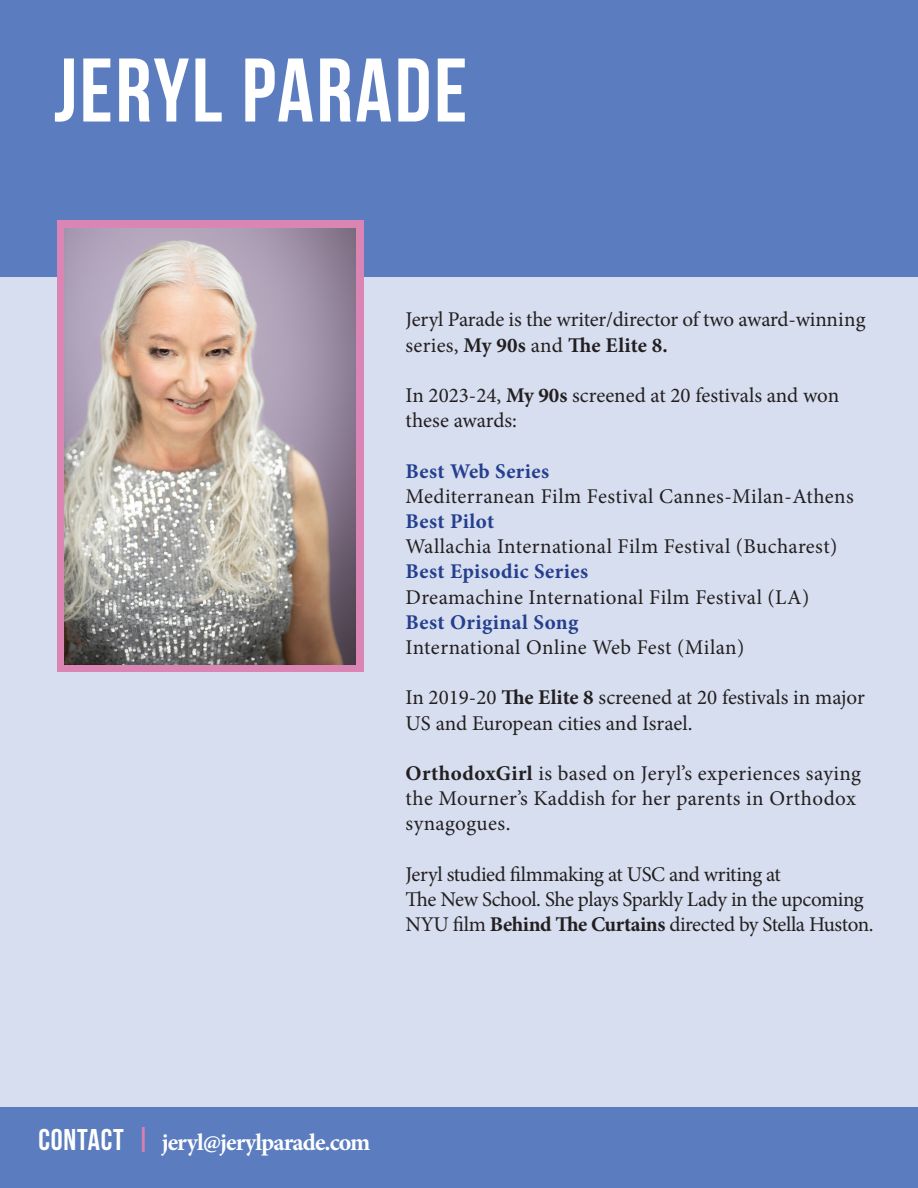
<style>
.page{position:relative;width:918px;height:1188px;background:#fff}
.page>*{position:absolute;margin:0;border:0;box-sizing:border-box;transform-origin:0 0}
.t1{font:90px "Bebas Neue";letter-spacing:.03em;color:#fff}
.t2{font:700 24px "Minion Pro";letter-spacing:-.04em;color:#fff}
.t3{font:21px/25.2px "Minion Pro";letter-spacing:.005em;color:#231f20}
.t4{font:21px/25.2px "Minion Pro";letter-spacing:-.025em;color:#231f20}
.t5{font:700 21px "Minion Pro";letter-spacing:.02em;color:#253f8e}
.t6{font:21px "Minion Pro";letter-spacing:-.02em;color:#231f20}
.s1{font-weight:700}
.s2{font-family:"Bebas Neue";font-weight:400;font-size:30px}
.s3{font-family:"Bebas Neue";font-weight:400;font-size:30px;color:#dd7eb3}
</style>
<div class="page">
<div style="left:0;top:0;width:918px;height:276px;background:#5b7dbf"></div>
<div style="left:0;top:276px;width:918px;height:831px;background:#d6deef"></div>
<div style="left:0;top:1107px;width:918px;height:81px;background:#5b7dbf"></div>
<div style="left:57px;top:220px;width:306px;height:452px;background:#db85b5"></div>
<img style="left:65px;top:228px;width:291px;height:436px">
<p class="t1" style="left:54px;top:41px;width:415px">JERYL PARADE</p>
<p class="t3" style="left:406px;top:307px;width:461px">Jeryl Parade is the writer/director of two award-winning series, <span class="s1">My 90s</span> and <span class="s1">The Elite 8.</span></p>
<p class="t3" style="left:406px;top:383px;width:435px">In 2023-24, <span class="s1">My 90s</span> screened at 20 festivals and won these awards:</p>
<p class="t5" style="left:406px;top:456px;width:145px">Best Web Series</p>
<p class="t3" style="left:406px;top:484px;width:450px">Mediterranean Film Festival Cannes-Milan-Athens</p>
<p class="t5" style="left:406px;top:506px;width:90px">Best Pilot</p>
<p class="t3" style="left:406px;top:534px;width:433px">Wallachia International Film Festival (Bucharest)</p>
<p class="t5" style="left:406px;top:557px;width:184px">Best Episodic Series</p>
<p class="t3" style="left:406px;top:584px;width:405px">Dreamachine International Film Festival (LA)</p>
<p class="t5" style="left:406px;top:607px;width:174px">Best Original Song</p>
<p class="t3" style="left:406px;top:635px;width:340px">International Online Web Fest (Milan)</p>
<p class="t3" style="left:406px;top:685px;width:461px">In 2019-20 <span class="s1">The Elite 8</span> screened at 20 festivals in major<br>US and European cities and Israel.</p>
<p class="t3" style="left:406px;top:761px;width:457px"><span class="s1">OrthodoxGirl</span> is based on Jeryl’s experiences saying the Mourner’s Kaddish for her parents in Orthodox synagogues.</p>
<p class="t6" style="left:406px;top:860px;width:377px">Jeryl studied filmmaking at USC and writing at</p>
<p class="t4" style="left:406px;top:887px;width:470px">The New School. She plays Sparkly Lady in the upcoming<br>NYU film <span class="s1">Behind The Curtains</span> directed by Stella Huston.</p>
<p class="t2" style="left:38px;top:1126px;width:334px"><span class="s2">CONTACT</span> <span class="s3">|</span> jeryl@jerylparade.com</p>
</div>
